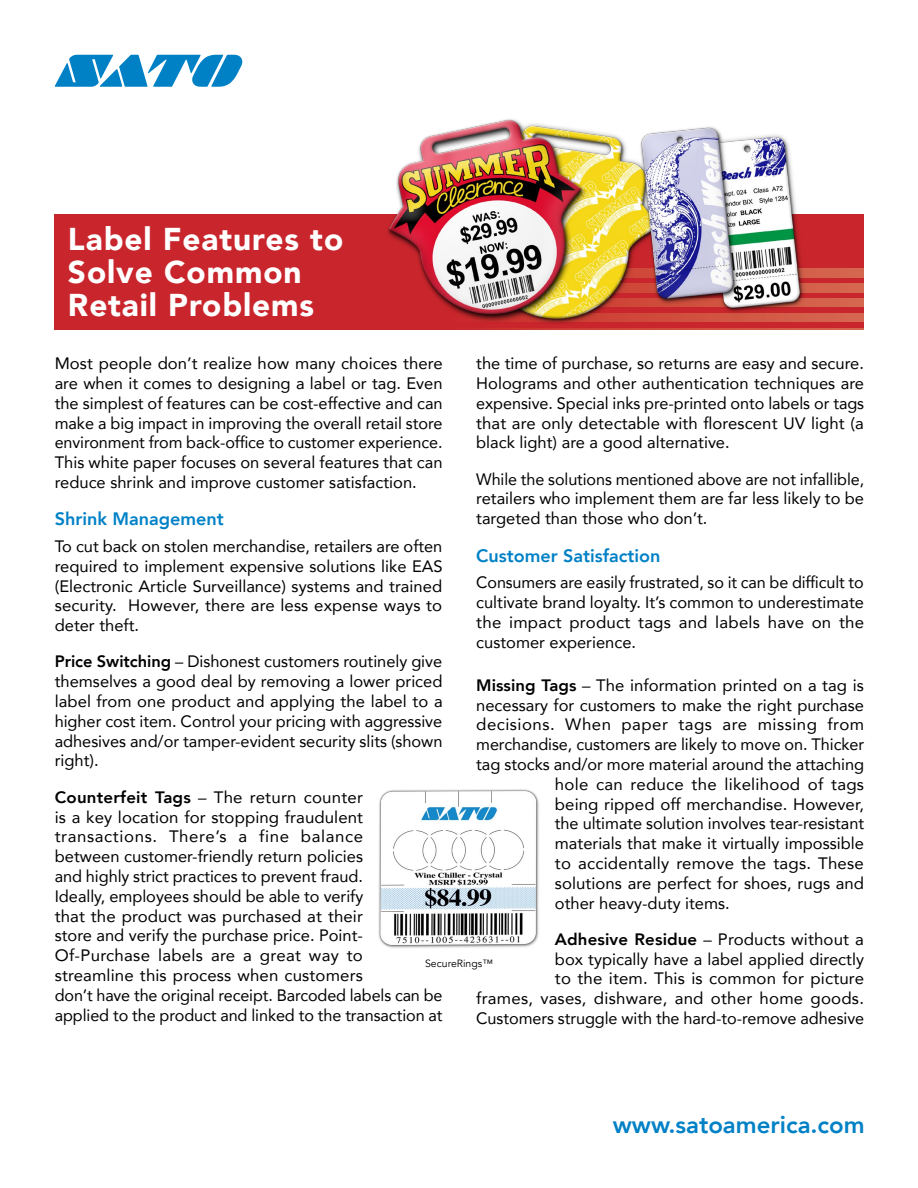
<style>
.page{position:relative;width:918px;height:1188px;background:#fff}
.page>*{position:absolute;margin:0;border:0;box-sizing:border-box;transform-origin:0 0}
.t1{font:900 31.5px/33px "Avenir";letter-spacing:.03em;color:#fff}
.t2{font:800 24px "Avenir";color:#0081c6}
.t3{font:800 18px "Avenir";color:#0081c6}
.t4{font:16.5px/19.8px "Avenir";color:#000;text-align:justify}
.t5{font:16.5px "Avenir";letter-spacing:.03em;color:#000}
.t6{font:10.5px "Avenir";color:#000}
.s1{font-weight:800}
</style>
<div class="page">
<svg style="left:55px;top:55px;width:187px;height:32px"></svg>
<div style="left:55px;top:215px;width:809px;height:115px;background:#c9252c"></div>
<div style="left:449px;top:269px;width:415px;height:8px;background:#d4634d"></div>
<div style="left:449px;top:284px;width:415px;height:8px;background:#d4634d"></div>
<div style="left:449px;top:298px;width:415px;height:9px;background:#d4634d"></div>
<div style="left:449px;top:313px;width:415px;height:9px;background:#d4634d"></div>
<svg style="left:497px;top:328px;width:367px;height:2px"></svg>
<img style="left:386px;top:119px;width:419px;height:205px">
<img style="left:378px;top:789px;width:161px;height:159px">
<h1 class="t1" style="left:68px;top:222px;width:277px">Label Features to<br>Solve Common<br>Retail Problems</h1>
<p class="t4" style="left:476px;top:353px;width:389px">the time of purchase, so returns are easy and secure.<br>Holograms and other authentication techniques are expensive. Special inks pre-printed onto labels or tags that are only detectable with florescent UV light (a black light) are a good alternative.</p>
<p class="t4" style="left:476px;top:469px;width:389px">While the solutions mentioned above are not infallible, retailers who implement them are far less likely to be targeted than those who don’t.</p>
<p class="t3" style="left:476px;top:541px;width:186px">Customer Satisfaction</p>
<p class="t4" style="left:476px;top:572px;width:389px">Consumers are easily frustrated, so it can be difficult to cultivate brand loyalty. It’s common to underestimate the impact product tags and labels have on the customer experience.</p>
<p class="t4" style="left:476px;top:675px;width:389px"><span class="s1">Missing Tags</span> – The information printed on a tag is</p>
<p class="t4" style="left:476px;top:694px;width:389px">necessary for customers to make the right purchase</p>
<p class="t5" style="left:476px;top:711px;width:389px">decisions. When paper tags are missing from</p>
<p class="t4" style="left:476px;top:734px;width:389px">merchandise, customers are likely to move on. Thicker</p>
<p class="t4" style="left:476px;top:754px;width:389px">tag stocks and/or more material around the attaching</p>
<p class="t4" style="left:555px;top:774px;width:311px">hole can reduce the likelihood of tags</p>
<p class="t4" style="left:555px;top:793px;width:311px">being ripped off merchandise. However,</p>
<p class="t4" style="left:555px;top:813px;width:311px">the ultimate solution involves tear-resistant</p>
<p class="t4" style="left:555px;top:833px;width:311px">materials that make it virtually impossible</p>
<p class="t4" style="left:555px;top:853px;width:310px">to accidentally remove the tags. These</p>
<p class="t4" style="left:555px;top:873px;width:311px">solutions are perfect for shoes, rugs and</p>
<p class="t4" style="left:555px;top:892px;width:176px">other heavy-duty items.</p>
<p class="t4" style="left:476px;top:929px;width:389px;text-align:right"><span class="s1">Adhesive Residue</span> – Products without a<br>box typically have a label applied directly<br>to the item. This is common for picture<br>frames, vases, dishware, and other home goods.<br>Customers struggle with the hard-to-remove adhesive</p>
<p class="t4" style="left:55px;top:353px;width:390px">Most people don’t realize how many choices there are when it comes to designing a label or tag. Even the simplest of features can be cost-effective and can make a big impact in improving the overall retail store environment from back-office to customer experience.<br>This white paper focuses on several features that can reduce shrink and improve customer satisfaction.</p>
<p class="t3" style="left:55px;top:505px;width:171px">Shrink Management</p>
<p class="t4" style="left:55px;top:536px;width:390px">To cut back on stolen merchandise, retailers are often required to implement expensive solutions like EAS (Electronic Article Surveillance) systems and trained security. However, there are less expense ways to deter theft.</p>
<p class="t4" style="left:55px;top:651px;width:389px"><span class="s1">Price Switching</span> – Dishonest customers routinely give themselves a good deal by removing a lower priced label from one product and applying the label to a higher cost item. Control your pricing with aggressive adhesives and/or tamper-evident security slits (shown right).</p>
<p class="t4" style="left:55px;top:787px;width:389px;text-align:left"><span class="s1">Counterfeit Tags</span> – The return counter<br>is a key location for stopping fraudulent transactions. There’s a fine balance<br>between customer-friendly return policies<br>and highly strict practices to prevent fraud.<br>Ideally, employees should be able to verify<br>that the product was purchased at their<br>store and verify the purchase price. Point-Of-Purchase labels are a great way to streamline this process when customers<br>don’t have the original receipt. Barcoded labels can be applied to the product and linked to the transaction at</p>
<p class="t6" style="left:425px;top:957px;width:69px">SecureRings™</p>
<h2 class="t2" style="left:613px;top:1106px;width:253px">www.satoamerica.com</h2>
</div>
